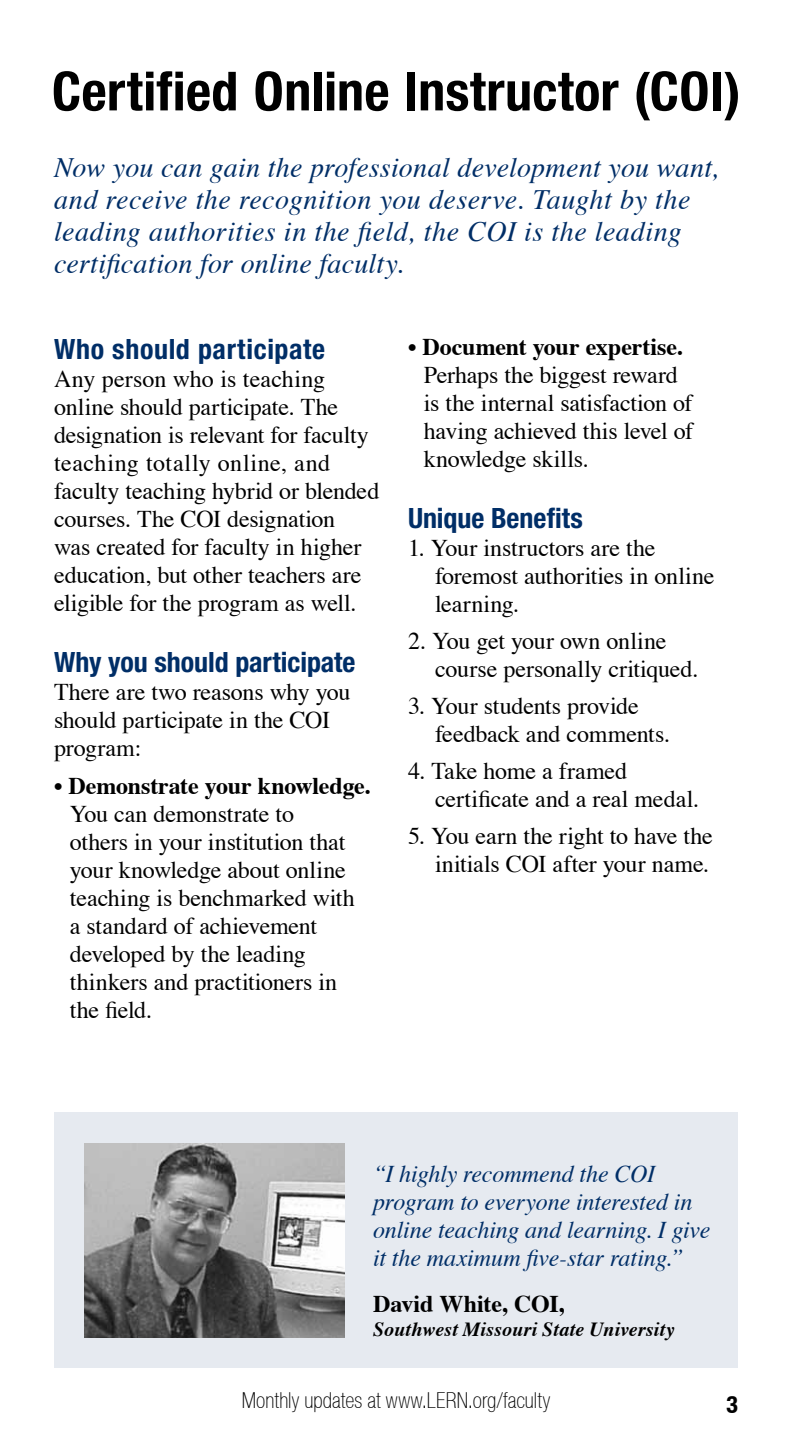
<style>
.page{position:relative;width:792px;height:1440px;background:#fff}
.page>*{position:absolute;margin:0;border:0;box-sizing:border-box;transform-origin:0 0}
.t1{font:54px "Heavenetica Cond 7 Bold SH";letter-spacing:.015em;color:#000}
.t2{font:italic 28px/32px "Times";letter-spacing:.015em;color:#002e67}
.t3{font:700 condensed 28px "Helvetica Neue";letter-spacing:.005em;color:#002e67}
.t4{font:700 condensed 28px "Helvetica Neue";letter-spacing:.025em;color:#002e67}
.t5{font:24px/28px "Times";letter-spacing:-.005em;color:#000}
.t6{font:italic 24px/28px "Times";letter-spacing:-.005em;color:#002e67}
.t7{font:700 24px "Times";letter-spacing:-.005em;color:#000}
.t8{font:24px "Heavenetica Cond 7 Bold SH";color:#000}
.t9{font:22px "Heavenetica Cond 3 Thin SH";letter-spacing:.005em;color:#000}
.t10{font:italic 700 20px "Times";letter-spacing:.01em;color:#000}
</style>
<div class="page">
<div style="left:54px;top:1113px;width:684px;height:255px;background:#e6eaf0"></div>
<img style="left:84px;top:1144px;width:260px;height:194px">
<h1 class="t1" style="left:52px;top:56px;width:690px">Certified Online Instructor (COI)</h1>
<p class="t2" style="left:54px;top:150px;width:667px">Now you can gain the professional development you want, and receive the recognition you deserve. Taught by the leading authorities in the field, the COI is the leading certification for online faculty.</p>
<p class="t4" style="left:54px;top:332px;width:273px">Who should participate</p>
<p class="t5" style="left:54px;top:363px;width:327px">Any person who is teaching online should participate. The designation is relevant for faculty teaching totally online, and faculty teaching hybrid or blended courses. The COI designation<br>was created for faculty in higher education, but other teachers are eligible for the program as well.</p>
<p class="t3" style="left:54px;top:645px;width:303px">Why you should participate</p>
<p class="t5" style="left:54px;top:676px;width:298px">There are two reasons why you should participate in the COI program:</p>
<p class="t7" style="left:54px;top:762px;width:318px">• Demonstrate your knowledge.</p>
<p class="t5" style="left:70px;top:797px;width:287px">You can demonstrate to others in your institution that your knowledge about online teaching is benchmarked with a standard of achievement developed by the leading thinkers and practitioners in the field.</p>
<p class="t7" style="left:408px;top:324px;width:277px">• Document your expertise.</p>
<p class="t5" style="left:424px;top:359px;width:271px">Perhaps the biggest reward is the internal satisfaction of having achieved this level of knowledge skills.</p>
<p class="t3" style="left:408px;top:501px;width:176px">Unique Benefits</p>
<p class="t5" style="left:435px;top:532px;width:281px;text-indent:-27px">1. Your instructors are the foremost authorities in online learning.</p>
<p class="t5" style="left:435px;top:625px;width:265px;text-indent:-27px">2. You get your own online course personally critiqued.</p>
<p class="t5" style="left:435px;top:690px;width:237px;text-indent:-27px">3. Your students provide feedback and comments.</p>
<p class="t5" style="left:435px;top:755px;width:266px;text-indent:-27px">4. Take home a framed certificate and a real medal.</p>
<p class="t5" style="left:408px;top:820px;width:306px;text-align:right">5. You earn the right to have the initials COI after your name.</p>
<p class="t6" style="left:373px;top:1158px;width:339px">“I highly recommend the COI program to everyone interested in online teaching and learning. I give it the maximum five-star rating.”</p>
<p class="t7" style="left:373px;top:1281px;width:193px">David White, COI,</p>
<p class="t10" style="left:373px;top:1310px;width:303px">Southwest Missouri State University</p>
<p class="t9" style="left:242px;top:1386px;width:310px">Monthly updates at www.LERN.org/faculty</p>
<p class="t8" style="left:726px;top:1389px;width:13px">3</p>
</div>
